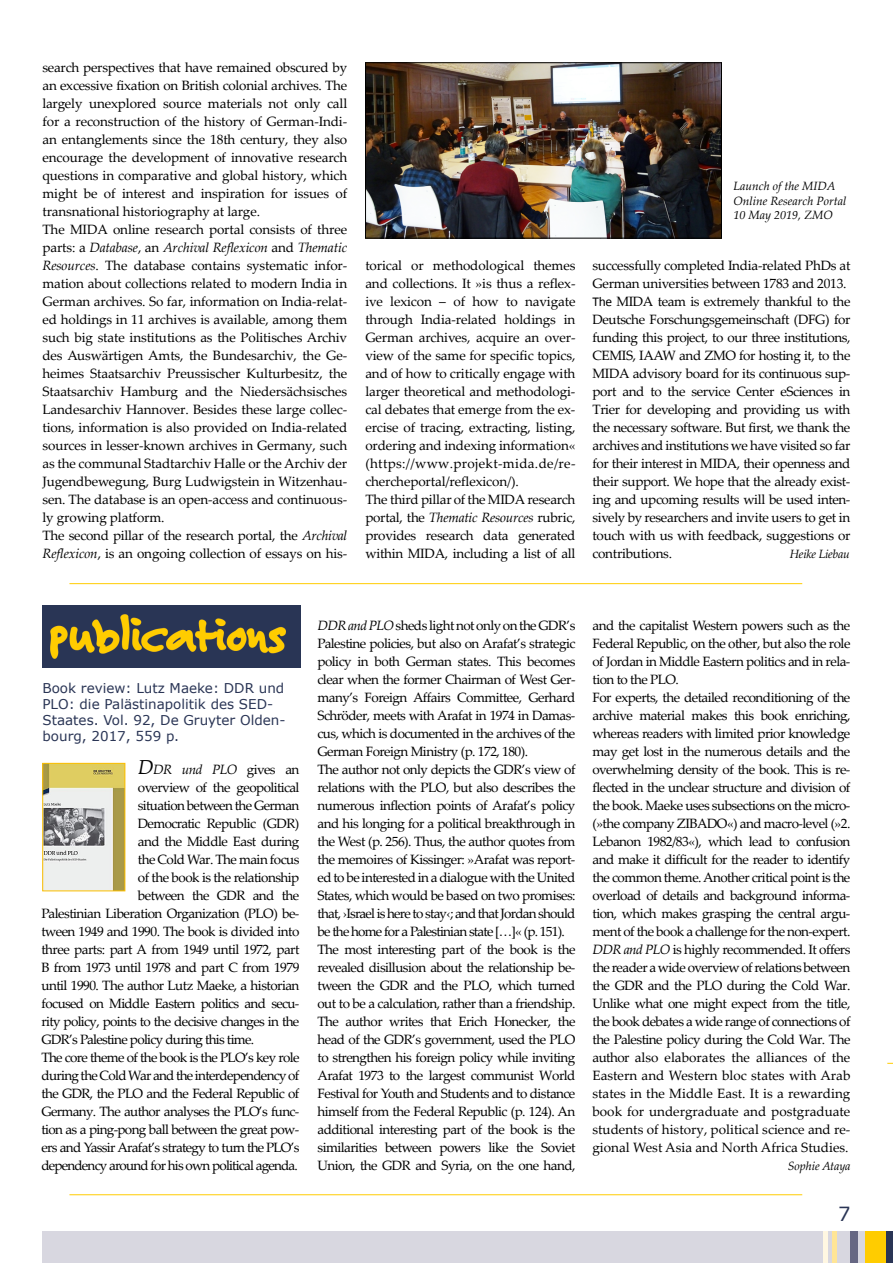
<style>
.page{position:relative;width:893px;height:1263px;background:#fff}
.page>*{position:absolute;margin:0;border:0;box-sizing:border-box;transform-origin:0 0}
.t1{font:19.5px "Verdana";color:#2a3555}
.t2{font:13.5px/18px "Palatino Linotype";letter-spacing:-.04em;color:#000}
.t3{font:13.5px/18px "Palatino Linotype";letter-spacing:-.01em;color:#000}
.t4{font:13.5px/16.2px "Verdana";color:#2a3555}
.t5{font:13.5px "Palatino Linotype";letter-spacing:-.06em;color:#000}
.t6{font:italic 13.5px "Palatino Linotype";letter-spacing:-.04em;color:#000}
.t7{font:italic 12px/14.4px "Palatino Linotype";color:#000}
.t8{font:italic 12px "Palatino Linotype";letter-spacing:-.02em;color:#000}
.s1{font-style:italic}
.s2{font-family:"Calibri"}
.s3{font-size:20.25px}
.s4{font-style:normal}
</style>
<div class="page">
<img style="left:43px;top:606px;width:257px;height:61px">
<hr style="left:69px;top:583px;width:733px;height:1px;background:#fc0">
<hr style="left:69px;top:1194px;width:733px;height:1px;background:#fc0">
<img style="left:367px;top:65px;width:353px;height:171px">
<div style="left:365px;top:63px;width:357px;height:175px;border:1px solid #000"></div>
<img style="left:45px;top:765px;width:78px;height:124px">
<div style="left:43px;top:763px;width:82px;height:128px;border:1px solid #fcbf00"></div>
<div style="left:43px;top:1231px;width:850px;height:32px;background:#d8d7e0"></div>
<div style="left:885px;top:1231px;width:8px;height:32px;background:#2a3555"></div>
<hr style="left:824px;top:1231px;width:4px;height:32px;background:#fff7e2">
<hr style="left:833px;top:1231px;width:4px;height:32px;background:#ffe596">
<div style="left:850px;top:1231px;width:7px;height:32px;background:#666783"></div>
<div style="left:865px;top:1231px;width:21px;height:32px;background:#fc0"></div>
<p class="t3" style="left:43px;top:58px;width:306px">search perspectives that have remained obscured by an excessive fixation on British colonial archives. The largely unexplored source materials not only call for a reconstruction of the history of German-Indi&shy;an entanglements since the 18th century, they also encourage the development of innovative research questions in comparative and global history, which might be of interest and inspiration for issues of transnational historiography at large.<br>The MIDA online research portal consists of three parts: a <span class="s1">Database</span>, an <span class="s1">Archival Reflexicon</span> and <span class="s1">Thematic Resources</span>. The database contains systematic infor&shy;mation about collections related to modern India in German archives. So far, information on India-relat&shy;ed holdings in 11 archives is available, among them such big state institutions as the Politisches Archiv des Auswärtigen Amts, the Bundesarchiv, the Ge&shy;heimes Staatsarchiv Preussischer Kulturbesitz, the Staatsarchiv Hamburg and the Niedersächsisches Landesarchiv Hannover. Besides these large collec&shy;tions, information is also provided on India-related sources in lesser-known archives in Germany, such as the communal Stadtarchiv Halle or the Archiv der Jugendbewegung, Burg Ludwigstein in Witzenhau&shy;sen. The database is an open-access and continuous&shy;ly growing platform.<br>The second pillar of the research portal, the <span class="s1">Archival Reflexicon</span>, is an ongoing collection of essays on his-</p>
<p class="t7" style="left:733px;top:178px;width:114px">Launch of the MIDA<br>Online Research Portal<br>10 May 2019, ZMO</p>
<p class="t3" style="left:365px;top:256px;width:212px">torical or methodological themes and collections. It »is thus a reflex&shy;ive lexicon – of how to navigate through India-related holdings in German archives, acquire an over&shy;view of the same for specific topics, and of how to critically engage with larger theoretical and methodologi&shy;cal debates that emerge from the ex&shy;ercise of tracing, extracting, listing, ordering and indexing information« (https://www.projekt-mida.de/re&shy;chercheportal/reflexicon/).<br>The third pillar of the MIDA research portal, the <span class="s1">Thematic Resources</span> rubric, provides research data generated within MIDA, including a list of all</p>
<p class="t2" style="left:592px;top:256px;width:259px">successfully completed India-related PhDs at German universities between 1783 and 2013.<br><span class="s2">The</span> MIDA team is extremely thankful to the Deutsche Forschungsgemeinschaft (DFG) for funding this project, to our three institutions, CEMIS, IAAW and ZMO for hosting it, to the MIDA advisory board for its continuous sup&shy;port and to the service Center eSciences in Trier for developing and providing us with the necessary software. But first, we thank the archives and institutions we have visited so far for their interest in MIDA, their openness and their support. We hope that the already exist&shy;ing and upcoming results will be used inten&shy;sively by researchers and invite users to get in touch with us with feedback, suggestions or contributions.</p>
<p class="t8" style="left:790px;top:545px;width:61px">Heike Liebau</p>
<p class="t4" style="left:43px;top:680px;width:245px">Book review: Lutz Maeke: DDR und<br>PLO: die Palästinapolitik des SED-<br>Staates. Vol. 92, De Gruyter Olden&shy;bourg, 2017, 559 p.</p>
<p class="t6" style="left:138px;top:760px;width:163px"><span class="s3">D</span>DR und PLO <span class="s4">gives an</span></p>
<p class="t2" style="left:138px;top:778px;width:163px">overview of the geopolitical</p>
<p class="t2" style="left:138px;top:796px;width:163px">situation between the German</p>
<p class="t2" style="left:138px;top:814px;width:163px">Democratic Republic (GDR)</p>
<p class="t2" style="left:138px;top:832px;width:163px">and the Middle East during</p>
<p class="t2" style="left:138px;top:850px;width:163px">the Cold War. The main focus</p>
<p class="t2" style="left:138px;top:868px;width:163px">of the book is the relationship</p>
<p class="t2" style="left:138px;top:886px;width:163px">between the GDR and the</p>
<p class="t2" style="left:41px;top:904px;width:259px">Palestinian Liberation Organization (PLO) be-</p>
<p class="t2" style="left:41px;top:922px;width:259px">tween 1949 and 1990. The book is divided into</p>
<p class="t2" style="left:41px;top:940px;width:259px">three parts: part A from 1949 until 1972, part</p>
<p class="t2" style="left:41px;top:958px;width:259px">B from 1973 until 1978 and part C from 1979</p>
<p class="t2" style="left:41px;top:976px;width:259px">until 1990. The author Lutz Maeke, a historian</p>
<p class="t2" style="left:41px;top:994px;width:259px">focused on Middle Eastern politics and secu-</p>
<p class="t2" style="left:41px;top:1012px;width:259px">rity policy, points to the decisive changes in the</p>
<p class="t2" style="left:41px;top:1030px;width:214px">GDR’s Palestine policy during this time.</p>
<p class="t2" style="left:41px;top:1048px;width:259px">The core theme of the book is the PLO’s key role</p>
<p class="t2" style="left:41px;top:1066px;width:259px">during the Cold War and the interdependency of</p>
<p class="t2" style="left:41px;top:1084px;width:259px">the GDR, the PLO and the Federal Republic of</p>
<p class="t2" style="left:41px;top:1102px;width:259px">Germany. The author analyses the PLO’s func-</p>
<p class="t2" style="left:41px;top:1120px;width:259px">tion as a ping-pong ball between the great pow-</p>
<p class="t2" style="left:41px;top:1138px;width:259px">ers and Yassir Arafat’s strategy to turn the PLO’s</p>
<p class="t5" style="left:41px;top:1156px;width:258px">dependency around for his own political agenda.</p>
<p class="t2" style="left:317px;top:616px;width:259px"><span class="s1">DDR and PLO</span> sheds light not only on the GDR’s Palestine policies, but also on Arafat’s strategic policy in both German states. This becomes clear when the former Chairman of West Ger&shy;many’s Foreign Affairs Committee, Gerhard Schröder, meets with Arafat in 1974 in Damas&shy;cus, which is documented in the archives of the German Foreign Ministry (p. 172, 180).<br>The author not only depicts the GDR’s view of relations with the PLO, but also describes the numerous inflection points of Arafat’s policy and his longing for a political breakthrough in the West (p. 256). Thus, the author quotes from the memoires of Kissinger: »Arafat was report&shy;ed to be interested in a dialogue with the United States, which would be based on two promises: that, ›Israel is here to stay‹; and that Jordan should be the home for a Palestinian state […]« (p. 151).<br>The most interesting part of the book is the revealed disillusion about the relationship be&shy;tween the GDR and the PLO, which turned out to be a calculation, rather than a friendship.<br>The author writes that Erich Honecker, the head of the GDR’s government, used the PLO to strengthen his foreign policy while inviting Arafat 1973 to the largest communist World Festival for Youth and Students and to distance himself from the Federal Republic (p. 124). An additional interesting part of the book is the similarities between powers like the Soviet Union, the GDR and Syria, on the one hand,</p>
<p class="t2" style="left:592px;top:616px;width:259px">and the capitalist Western powers such as the Federal Republic, on the other, but also the role of Jordan in Middle Eastern politics and in rela&shy;tion to the PLO.<br>For experts, the detailed reconditioning of the archive material makes this book enriching, whereas readers with limited prior knowledge may get lost in the numerous details and the overwhelming density of the book. This is re&shy;flected in the unclear structure and division of the book. Maeke uses subsections on the micro-(»the company ZIBADO«) and macro-level (»2.<br>Lebanon 1982/83«), which lead to confusion and make it difficult for the reader to identify the common theme. Another critical point is the overload of details and background informa&shy;tion, which makes grasping the central argu&shy;ment of the book a challenge for the non-expert.<br><span class="s1">DDR and PLO</span> is highly recommended. It offers the reader a wide overview of relations between the GDR and the PLO during the Cold War.<br>Unlike what one might expect from the title, the book debates a wide range of connections of the Palestine policy during the Cold War. The author also elaborates the alliances of the Eastern and Western bloc states with Arab states in the Middle East. It is a rewarding book for undergraduate and postgraduate students of history, political science and re&shy;gional West Asia and North Africa Studies.</p>
<p class="t7" style="left:788px;top:1158px;width:64px">Sophie Ataya</p>
<h1 class="t1" style="left:838px;top:1200px;width:14px">7</h1>
</div>
